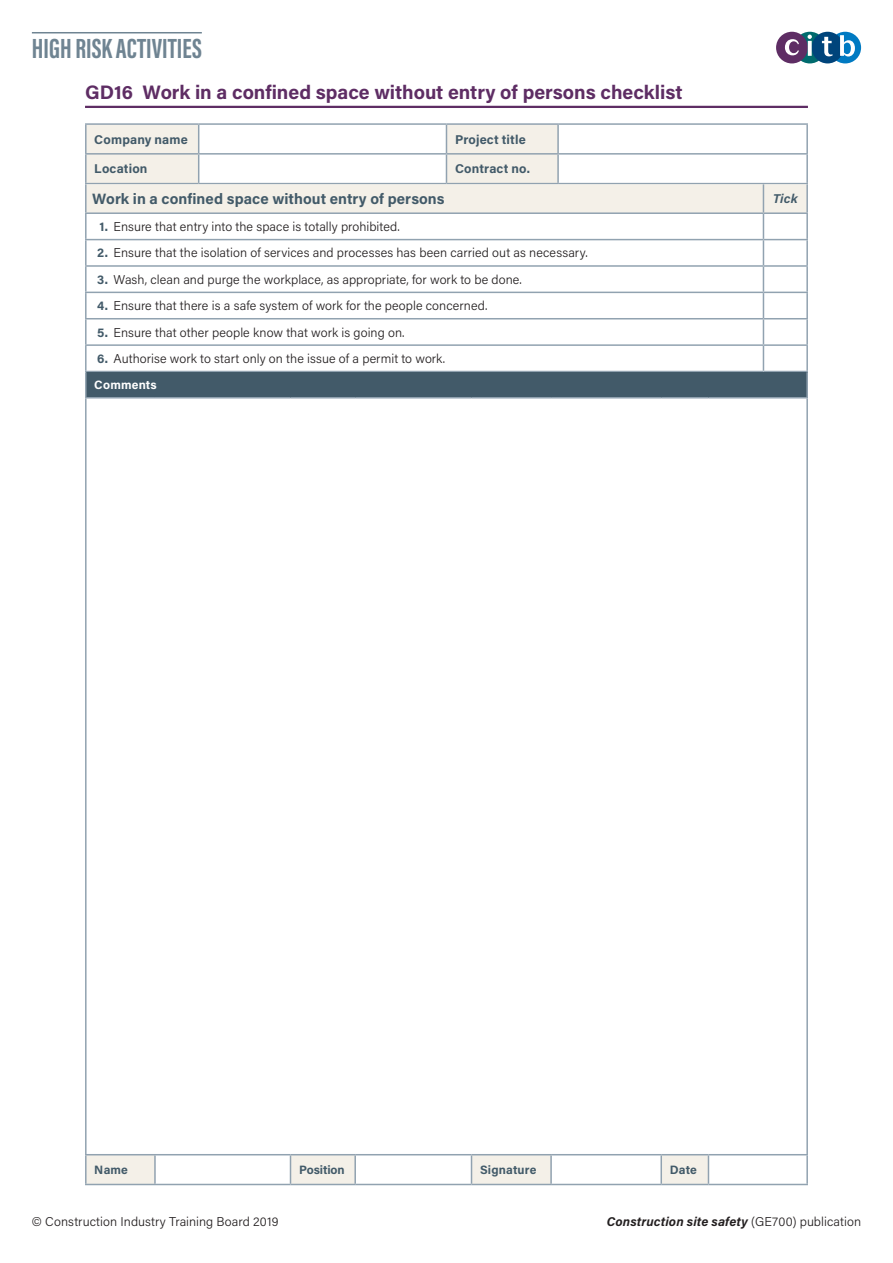
<style>
.page{position:relative;width:893px;height:1263px;background:#fff}
.page>*{position:absolute;margin:0;border:0;box-sizing:border-box;transform-origin:0 0}
.t1{font:700 28.5px "Acumin Pro Extra Cond";color:#6f8492}
.Chapter_Title_A_2018{font:700 19.5px "Acumin Pro";color:#5e2d64}
.Table_Header_2018{font:700 15px "Acumin Pro";letter-spacing:.005em;color:#425a69}
.Table_Text_2018{font:300 12.75px "Acumin Pro";letter-spacing:.005em;color:#231f20}
.Table_Text_2018-2{font:700 12.75px "Acumin Pro";letter-spacing:.015em;color:#425a69}
.t2{font:italic 700 12.75px "Acumin Pro";letter-spacing:.015em;color:#231f20}
.Table_Text_2018-3{font:italic 700 12.75px "Acumin Pro";color:#425a69}
.Body_Text_2018{font:700 12.15px "Acumin Pro";letter-spacing:.01em;color:#425a69}
.Body_Text_2018-2{font:700 12.15px "Acumin Pro";letter-spacing:.015em;color:#fff}
.s1{font-weight:700;color:#425a69}
.s2{font-weight:300;font-style:normal}
</style>
<div class="page">
<div style="left:829px;top:32px;width:32px;height:31px;background:#007ac2;border-radius:50%"></div>
<svg style="left:794px;top:32px;width:32px;height:31px"></svg>
<div style="left:812px;top:32px;width:31px;height:31px;background:#00447b;border-radius:50%"></div>
<div style="left:776px;top:32px;width:32px;height:31px;background:#5e2d64;border-radius:50%"></div>
<svg style="left:785px;top:39px;width:14px;height:16px"></svg>
<svg style="left:808px;top:41px;width:4px;height:15px"></svg>
<svg style="left:807px;top:35px;width:5px;height:4px"></svg>
<svg style="left:822px;top:37px;width:11px;height:19px"></svg>
<svg style="left:840px;top:35px;width:15px;height:22px"></svg>
<hr style="left:32px;top:32px;width:170px;height:1px;background:#6f8492">
<hr style="left:85px;top:125px;width:2px;height:28px;background:#91a2b0">
<hr style="left:85px;top:123px;width:114px;height:2px;background:#91a2b0">
<hr style="left:199px;top:123px;width:247px;height:2px;background:#91a2b0">
<hr style="left:446px;top:123px;width:112px;height:2px;background:#91a2b0">
<hr style="left:558px;top:123px;width:250px;height:2px;background:#91a2b0">
<hr style="left:806px;top:125px;width:2px;height:28px;background:#91a2b0">
<hr style="left:85px;top:155px;width:2px;height:28px;background:#91a2b0">
<hr style="left:85px;top:153px;width:114px;height:2px;background:#91a2b0">
<hr style="left:85px;top:183px;width:114px;height:1px;background:#91a2b0">
<hr style="left:558px;top:153px;width:250px;height:2px;background:#91a2b0">
<hr style="left:806px;top:155px;width:2px;height:28px;background:#91a2b0">
<hr style="left:558px;top:183px;width:250px;height:1px;background:#91a2b0">
<hr style="left:85px;top:184px;width:2px;height:28px;background:#91a2b0">
<hr style="left:806px;top:184px;width:2px;height:28px;background:#91a2b0">
<hr style="left:85px;top:214px;width:2px;height:25px;background:#91a2b0">
<hr style="left:85px;top:240px;width:2px;height:25px;background:#91a2b0">
<hr style="left:85px;top:212px;width:678px;height:2px;background:#91a2b0">
<hr style="left:85px;top:239px;width:678px;height:1px;background:#91a2b0">
<hr style="left:763px;top:212px;width:45px;height:2px;background:#91a2b0">
<hr style="left:806px;top:214px;width:2px;height:25px;background:#91a2b0">
<hr style="left:806px;top:240px;width:2px;height:25px;background:#91a2b0">
<hr style="left:763px;top:239px;width:45px;height:1px;background:#91a2b0">
<hr style="left:85px;top:267px;width:2px;height:25px;background:#91a2b0">
<hr style="left:85px;top:265px;width:678px;height:2px;background:#91a2b0">
<hr style="left:763px;top:265px;width:45px;height:2px;background:#91a2b0">
<hr style="left:806px;top:267px;width:2px;height:25px;background:#91a2b0">
<hr style="left:85px;top:293px;width:2px;height:25px;background:#91a2b0">
<hr style="left:85px;top:292px;width:678px;height:1px;background:#91a2b0">
<hr style="left:763px;top:292px;width:45px;height:1px;background:#91a2b0">
<hr style="left:806px;top:293px;width:2px;height:25px;background:#91a2b0">
<hr style="left:85px;top:319px;width:2px;height:25px;background:#91a2b0">
<hr style="left:85px;top:318px;width:678px;height:1px;background:#91a2b0">
<hr style="left:763px;top:318px;width:45px;height:1px;background:#91a2b0">
<hr style="left:806px;top:319px;width:2px;height:25px;background:#91a2b0">
<hr style="left:85px;top:346px;width:2px;height:25px;background:#91a2b0">
<hr style="left:85px;top:344px;width:678px;height:2px;background:#91a2b0">
<hr style="left:85px;top:371px;width:678px;height:1px;background:#91a2b0">
<svg style="left:86px;top:124px;width:721px;height:247px"></svg>
<hr style="left:763px;top:344px;width:45px;height:2px;background:#91a2b0">
<hr style="left:806px;top:346px;width:2px;height:25px;background:#91a2b0">
<hr style="left:763px;top:371px;width:45px;height:1px;background:#91a2b0">
<div style="left:86px;top:372px;width:721px;height:26px;background:#425a69"></div>
<hr style="left:85px;top:372px;width:2px;height:25px;background:#91a2b0">
<hr style="left:806px;top:372px;width:2px;height:25px;background:#91a2b0">
<hr style="left:85px;top:398px;width:2px;height:756px;background:#91a2b0">
<hr style="left:85px;top:397px;width:70px;height:1px;background:#91a2b0">
<hr style="left:155px;top:397px;width:135px;height:1px;background:#91a2b0">
<hr style="left:290px;top:397px;width:65px;height:1px;background:#91a2b0">
<hr style="left:355px;top:397px;width:116px;height:1px;background:#91a2b0">
<hr style="left:471px;top:397px;width:80px;height:1px;background:#91a2b0">
<hr style="left:551px;top:397px;width:110px;height:1px;background:#91a2b0">
<hr style="left:661px;top:397px;width:47px;height:1px;background:#91a2b0">
<hr style="left:708px;top:397px;width:100px;height:1px;background:#91a2b0">
<hr style="left:806px;top:398px;width:2px;height:756px;background:#91a2b0">
<hr style="left:85px;top:1155px;width:2px;height:29px;background:#91a2b0">
<hr style="left:85px;top:1154px;width:70px;height:1px;background:#91a2b0">
<hr style="left:85px;top:1184px;width:70px;height:1px;background:#91a2b0">
<hr style="left:155px;top:1154px;width:135px;height:1px;background:#91a2b0">
<hr style="left:155px;top:1184px;width:135px;height:1px;background:#91a2b0">
<hr style="left:290px;top:1154px;width:65px;height:1px;background:#91a2b0">
<hr style="left:290px;top:1184px;width:65px;height:1px;background:#91a2b0">
<hr style="left:355px;top:1154px;width:116px;height:1px;background:#91a2b0">
<hr style="left:355px;top:1184px;width:116px;height:1px;background:#91a2b0">
<hr style="left:471px;top:1154px;width:80px;height:1px;background:#91a2b0">
<hr style="left:471px;top:1184px;width:80px;height:1px;background:#91a2b0">
<hr style="left:551px;top:1154px;width:110px;height:1px;background:#91a2b0">
<hr style="left:551px;top:1184px;width:110px;height:1px;background:#91a2b0">
<hr style="left:661px;top:1154px;width:47px;height:1px;background:#91a2b0">
<hr style="left:661px;top:1184px;width:47px;height:1px;background:#91a2b0">
<svg style="left:86px;top:1155px;width:623px;height:29px"></svg>
<hr style="left:708px;top:1154px;width:100px;height:1px;background:#91a2b0">
<hr style="left:806px;top:1155px;width:2px;height:29px;background:#91a2b0">
<hr style="left:708px;top:1184px;width:100px;height:1px;background:#91a2b0">
<hr style="left:85px;top:106px;width:723px;height:2px;background:#5e2d64">
<h1 class="t1" style="left:32px;top:31px;width:171px">HIGH RISK ACTIVITIES</h1>
<p class="Chapter_Title_A_2018" style="left:85px;top:79px;width:599px">GD16 Work in a confined space without entry of persons checklist</p>
<p class="Table_Text_2018-2" style="left:94px;top:130px;width:95px">Company name</p>
<p class="Table_Text_2018-2" style="left:455px;top:130px;width:72px">Project title</p>
<p class="Table_Text_2018-2" style="left:94px;top:160px;width:55px">Location</p>
<p class="Table_Text_2018-2" style="left:455px;top:160px;width:77px">Contract no.</p>
<p class="Table_Header_2018" style="left:92px;top:188px;width:354px">Work in a confined space without entry of persons</p>
<p class="Table_Text_2018-3" style="left:773px;top:190px;width:26px">Tick</p>
<p class="Table_Text_2018" style="left:99px;top:218px;width:302px"><span class="s1">1.</span> Ensure that entry into the space is totally prohibited.</p>
<p class="Table_Text_2018" style="left:97px;top:244px;width:492px"><span class="s1">2.</span> Ensure that the isolation of services and processes has been carried out as necessary.</p>
<p class="Table_Text_2018" style="left:97px;top:271px;width:426px"><span class="s1">3.</span> Wash, clean and purge the workplace, as appropriate, for work to be done.</p>
<p class="Table_Text_2018" style="left:97px;top:297px;width:392px"><span class="s1">4.</span> Ensure that there is a safe system of work for the people concerned.</p>
<p class="Table_Text_2018" style="left:97px;top:323px;width:309px"><span class="s1">5.</span> Ensure that other people know that work is going on.</p>
<p class="Table_Text_2018" style="left:97px;top:350px;width:350px"><span class="s1">6.</span> Authorise work to start only on the issue of a permit to work.</p>
<p class="Body_Text_2018-2" style="left:94px;top:377px;width:64px">Comments</p>
<p class="Body_Text_2018" style="left:94px;top:1161px;width:35px">Name</p>
<p class="Body_Text_2018" style="left:299px;top:1161px;width:47px">Position</p>
<p class="Body_Text_2018" style="left:480px;top:1161px;width:58px">Signature</p>
<p class="Body_Text_2018" style="left:670px;top:1161px;width:29px">Date</p>
<p class="Table_Text_2018" style="left:32px;top:1213px;width:248px">© Construction Industry Training Board 2019</p>
<p class="t2" style="left:607px;top:1213px;width:256px">Construction site safety <span class="s2">(GE700) publication</span></p>
</div>
